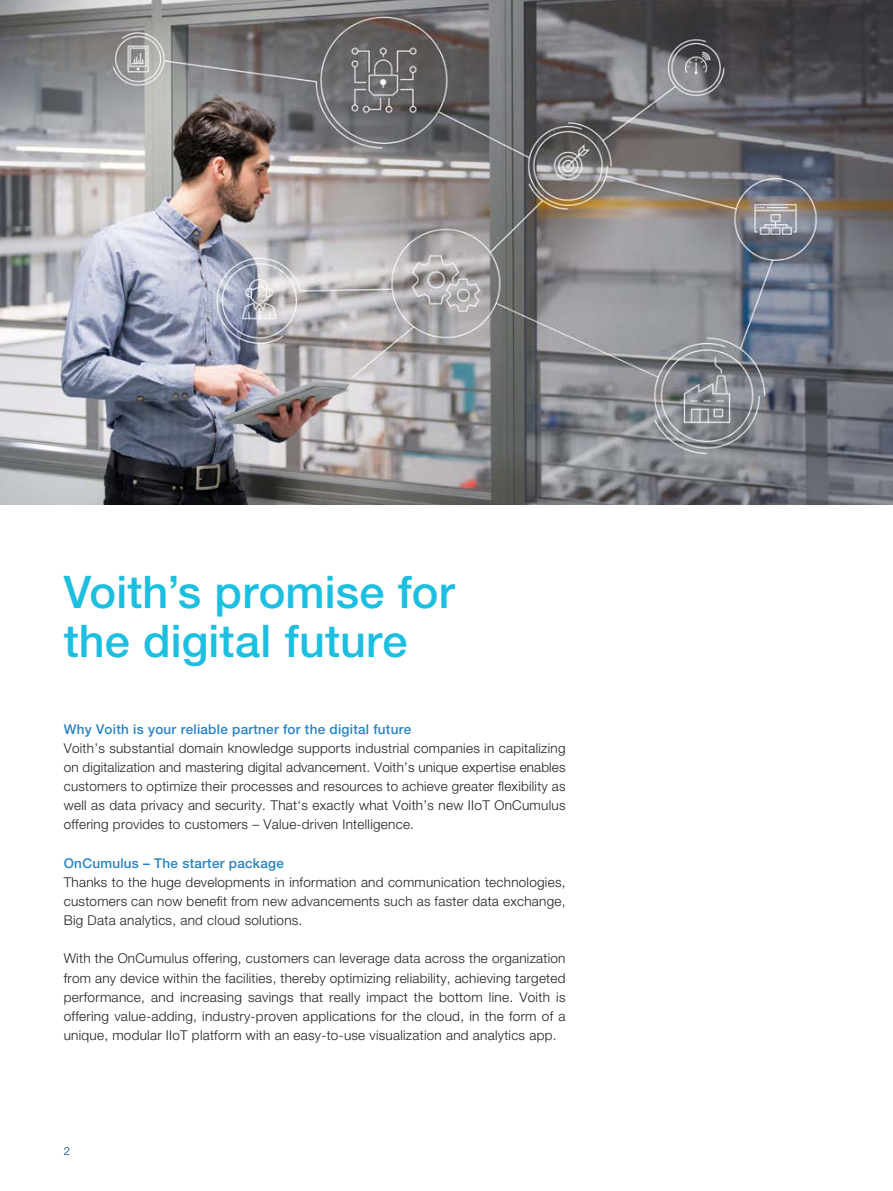
<style>
.page{position:relative;width:893px;height:1191px;background:#fff}
.page>*{position:absolute;margin:0;border:0;box-sizing:border-box;transform-origin:0 0}
.t1{font:500 45px/49.5px "Helvetica Neue LT Pro";letter-spacing:.005em;color:#1cbfdf}
.t2{font:300 13.5px/19.2px "Helvetica Neue LT Pro";letter-spacing:.02em;color:#231f20;text-align:justify}
.t3{font:500 13.5px "Helvetica Neue LT Pro";letter-spacing:.02em;color:#2783c5}
.t4{font:300 11.25px "Helvetica Neue LT Pro";color:#013c7b}
</style>
<div class="page">
<img style="left:0;top:0;width:893px;height:504px">
<h1 class="t1" style="left:64px;top:566px;width:392px">Voith’s promise for the digital future</h1>
<p class="t3" style="left:64px;top:721px;width:349px">Why Voith is your reliable partner for the digital future</p>
<p class="t2" style="left:64px;top:738px;width:503px">Voith’s substantial domain knowledge supports industrial companies in capitalizing on digitalization and mastering digital advancement. Voith’s unique expertise enables customers to optimize their processes and resources to achieve greater flexibility as well as data privacy and security. That‘s exactly what Voith’s new IIoT OnCumulus offering provides to customers – Value-driven Intelligence.</p>
<p class="t3" style="left:64px;top:854px;width:222px">OnCumulus – The starter package</p>
<p class="t2" style="left:64px;top:872px;width:503px">Thanks to the huge developments in information and communication technologies, customers can now benefit from new advancements such as faster data exchange, Big Data analytics, and cloud solutions.</p>
<p class="t2" style="left:64px;top:948px;width:503px">With the OnCumulus offering, customers can leverage data across the organization from any device within the facilities, thereby optimizing reliability, achieving targeted performance, and increasing savings that really impact the bottom line. Voith is offering value-adding, industry-proven applications for the cloud, in the form of a unique, modular IIoT platform with an easy-to-use visualization and analytics app.</p>
<p class="t4" style="left:64px;top:1144px;width:8px">2</p>
</div>
